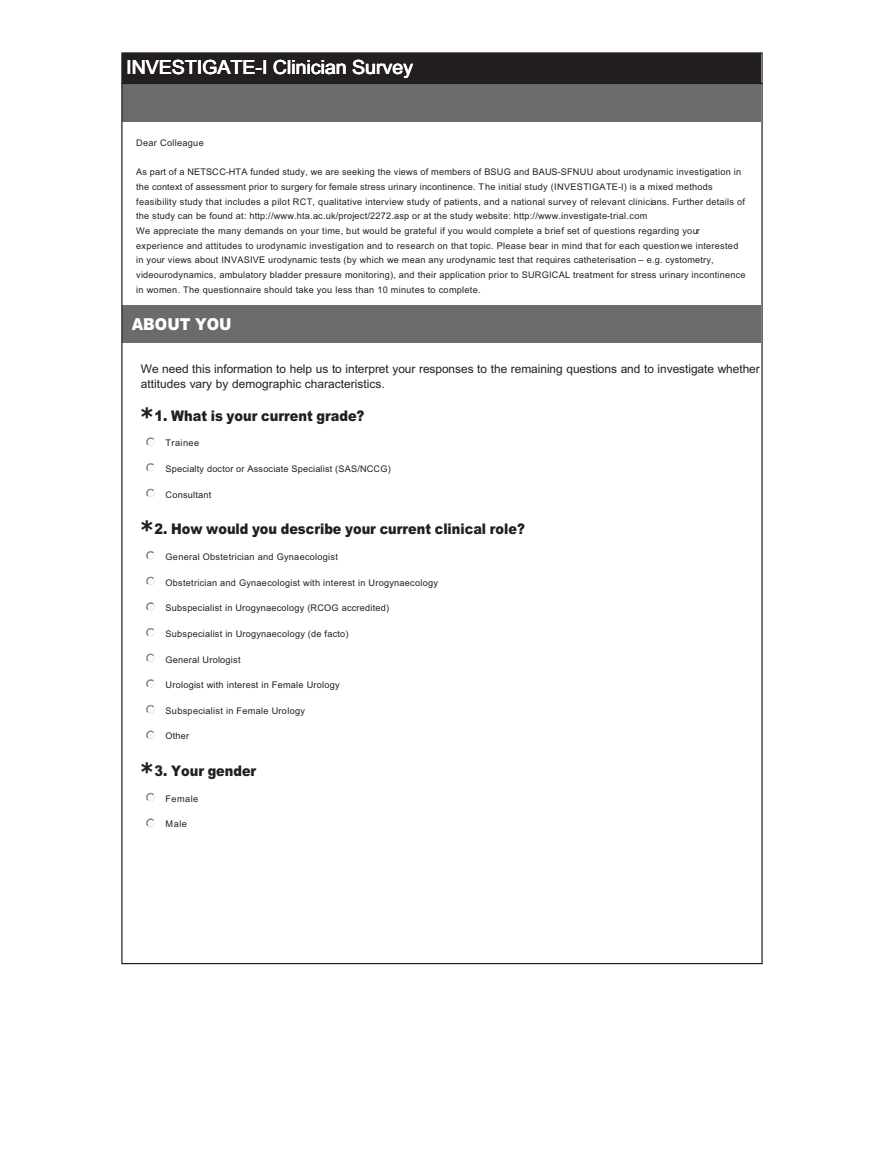
<style>
.page{position:relative;width:885px;height:1175px;background:#fff}
.page>*{position:absolute;margin:0;border:0;box-sizing:border-box;transform-origin:0 0}
.t1{font:700 22.05px "Verdana";color:#231f20}
.t2{font:19.6px "Arial";color:#fff}
.t3{font:900 16.45px "Arial";color:#fff;scale:.91 1}
.t4{font:900 14.7px "Arial";color:#231f20;scale:.88 1}
.t5{font:11.9px/14.7px "Arial";letter-spacing:-.005em;color:#231f20}
.t6{font:9.1px/14.7px "Arial";letter-spacing:.025em;color:#231f20}
.t7{font:9.1px "Arial";letter-spacing:.045em;color:#231f20}
</style>
<div class="page">
<div style="left:122px;top:54px;width:639px;height:29px;background:#231f20"></div>
<div style="left:121px;top:52px;width:641px;height:32px;border:1px solid #231f20"></div>
<div style="left:122px;top:84px;width:639px;height:37px;background:#696b6d"></div>
<div style="left:122px;top:305px;width:639px;height:38px;background:#696b6d"></div>
<svg style="left:146px;top:437px;width:9px;height:9px"></svg>
<svg style="left:146px;top:463px;width:9px;height:9px"></svg>
<svg style="left:146px;top:488px;width:9px;height:9px"></svg>
<svg style="left:146px;top:551px;width:9px;height:9px"></svg>
<svg style="left:146px;top:576px;width:9px;height:9px"></svg>
<svg style="left:146px;top:602px;width:9px;height:9px"></svg>
<svg style="left:146px;top:628px;width:9px;height:9px"></svg>
<svg style="left:146px;top:653px;width:9px;height:9px"></svg>
<svg style="left:146px;top:679px;width:9px;height:9px"></svg>
<svg style="left:146px;top:704px;width:9px;height:10px"></svg>
<svg style="left:146px;top:730px;width:9px;height:9px"></svg>
<svg style="left:146px;top:792px;width:9px;height:9px"></svg>
<svg style="left:146px;top:818px;width:9px;height:9px"></svg>
<svg style="left:762px;top:84px;width:1px;height:878px"></svg>
<h2 class="t2" style="left:126px;top:60px;width:288px">INVESTIGATE-I Clinician Survey</h2>
<p class="t6" style="left:136px;top:136px;width:69px">Dear Colleague</p>
<p class="t6" style="left:136px;top:165px;width:610px">As part of a NETSCC-HTA funded study, we are seeking the views of members of BSUG and BAUS-SFNUU about urodynamic investigation in the context of assessment prior to surgery for female stress urinary incontinence. The initial study (INVESTIGATE-I) is a mixed methods feasibility study that includes a pilot RCT, qualitative interview study of patients, and a national survey of relevant clinicians. Further details of the study can be found at: http://www.hta.ac.uk/project/2272.asp or at the study website: http://www.investigate-trial.com<br>We appreciate the many demands on your time, but would be grateful if you would complete a brief set of questions regarding your experience and attitudes to urodynamic investigation and to research on that topic. Please bear in mind that for each question we interested in your views about INVASIVE urodynamic tests (by which we mean any urodynamic test that requires catheterisation – e.g. cystometry, videourodynamics, ambulatory bladder pressure monitoring), and their application prior to SURGICAL treatment for stress urinary incontinence in women. The questionnaire should take you less than 10 minutes to complete.</p>
<h3 class="t3" style="left:132px;top:318px;width:111px">ABOUT YOU</h3>
<h3 class="t5" style="left:141px;top:362px;width:620px">We need this information to help us to interpret your responses to the remaining questions and to investigate whether attitudes vary by demographic characteristics.</h3>
<h3 class="t4" style="left:154px;top:410px;width:240px">1. What is your current grade?</h3>
<h1 class="t1" style="left:139px;top:403px;width:17px">*</h1>
<p class="t7" style="left:165px;top:440px;width:35px">Trainee</p>
<p class="t6" style="left:165px;top:462px;width:227px">Specialty doctor or Associate Specialist (SAS/NCCG)</p>
<p class="t6" style="left:165px;top:488px;width:47px">Consultant</p>
<h1 class="t1" style="left:139px;top:516px;width:17px">*</h1>
<h3 class="t4" style="left:154px;top:523px;width:422px">2. How would you describe your current clinical role?</h3>
<p class="t6" style="left:165px;top:550px;width:174px">General Obstetrician and Gynaecologist</p>
<p class="t6" style="left:165px;top:575px;width:274px">Obstetrician and Gynaecologist with interest in Urogynaecology</p>
<p class="t6" style="left:165px;top:601px;width:225px">Subspecialist in Urogynaecology (RCOG accredited)</p>
<p class="t6" style="left:165px;top:627px;width:184px">Subspecialist in Urogynaecology (de facto)</p>
<p class="t6" style="left:165px;top:652px;width:76px">General Urologist</p>
<p class="t6" style="left:165px;top:678px;width:175px">Urologist with interest in Female Urology</p>
<p class="t6" style="left:165px;top:704px;width:141px">Subspecialist in Female Urology</p>
<p class="t6" style="left:165px;top:729px;width:25px">Other</p>
<h1 class="t1" style="left:139px;top:758px;width:17px">*</h1>
<h3 class="t4" style="left:154px;top:765px;width:117px">3. Your gender</h3>
<p class="t6" style="left:165px;top:791px;width:34px">Female</p>
<p class="t6" style="left:165px;top:817px;width:23px">Male</p>
</div>
